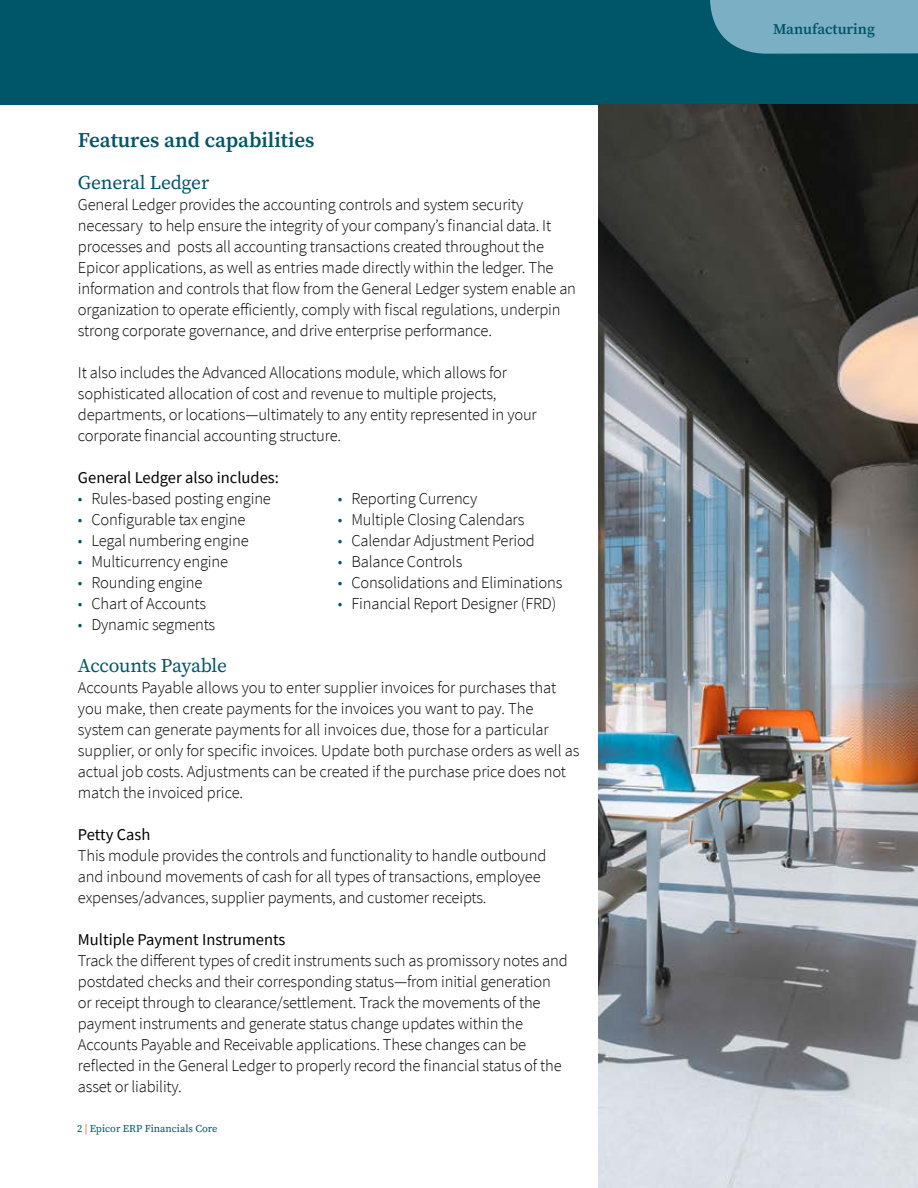
<style>
.page{position:relative;width:918px;height:1188px;background:#fff}
.page>*{position:absolute;margin:0;border:0;box-sizing:border-box;transform-origin:0 0}
.Heading_1{font:600 21px "Source Serif Pro";color:#005669}
.Heading_2{font:19.5px "Source Serif Pro";letter-spacing:-.01em;color:#005669}
.Body_Copy{font:300 16.5px/21px "Source Sans Pro";letter-spacing:-.01em;color:#000}
.Heading_3{font:16.5px "Source Sans Pro";color:#000}
.t1{font:600 15px "Source Serif Pro";color:#005669}
.t2{font:10.5px "Source Serif Pro";color:#005669}
.s1{color:#005669}
.s2{color:#ea5506}
</style>
<div class="page">
<div style="left:0;top:0;width:918px;height:105px;background:#005669"></div>
<svg style="left:710px;top:0;width:208px;height:54px;background:#73a9be"></svg>
<img style="left:598px;top:105px;width:320px;height:1083px">
<p class="Heading_1" style="left:78px;top:126px;width:238px">Features and capabilities</p>
<p class="Heading_2" style="left:78px;top:169px;width:133px">General Ledger</p>
<p class="Body_Copy" style="left:78px;top:194px;width:500px">General Ledger provides the accounting controls and system security necessary to help ensure the integrity of your company’s financial data. It processes and posts all accounting transactions created throughout the Epicor applications, as well as entries made directly within the ledger. The information and controls that flow from the General Ledger system enable an organization to operate efficiently, comply with fiscal regulations, underpin strong corporate governance, and drive enterprise performance.</p>
<p class="Body_Copy" style="left:78px;top:362px;width:460px">It also includes the Advanced Allocations module, which allows for sophisticated allocation of cost and revenue to multiple projects, departments, or locations—ultimately to any entity represented in your corporate financial accounting structure.</p>
<p class="Heading_3" style="left:78px;top:467px;width:203px">General Ledger also includes:</p>
<p class="Body_Copy" style="left:78px;top:488px;width:194px"><span class="s1">•</span> Rules-based posting engine</p>
<p class="Body_Copy" style="left:78px;top:509px;width:169px"><span class="s1">•</span> Configurable tax engine</p>
<p class="Body_Copy" style="left:78px;top:530px;width:172px"><span class="s1">•</span> Legal numbering engine</p>
<p class="Body_Copy" style="left:78px;top:551px;width:152px"><span class="s1">•</span> Multicurrency engine</p>
<p class="Body_Copy" style="left:78px;top:572px;width:126px"><span class="s1">•</span> Rounding engine</p>
<p class="Body_Copy" style="left:78px;top:593px;width:130px"><span class="s1">•</span> Chart of Accounts</p>
<p class="Body_Copy" style="left:78px;top:614px;width:139px"><span class="s1">•</span> Dynamic segments</p>
<p class="Body_Copy" style="left:338px;top:488px;width:141px"><span class="s1">•</span> Reporting Currency</p>
<p class="Body_Copy" style="left:338px;top:509px;width:188px"><span class="s1">•</span> Multiple Closing Calendars</p>
<p class="Body_Copy" style="left:338px;top:530px;width:198px"><span class="s1">•</span> Calendar Adjustment Period</p>
<p class="Body_Copy" style="left:338px;top:551px;width:126px"><span class="s1">•</span> Balance Controls</p>
<p class="Body_Copy" style="left:338px;top:572px;width:226px"><span class="s1">•</span> Consolidations and Eliminations</p>
<p class="Body_Copy" style="left:338px;top:593px;width:220px"><span class="s1">•</span> Financial Report Designer (FRD)</p>
<p class="Heading_2" style="left:78px;top:652px;width:151px">Accounts Payable</p>
<p class="Body_Copy" style="left:78px;top:677px;width:503px">Accounts Payable allows you to enter supplier invoices for purchases that you make, then create payments for the invoices you want to pay. The system can generate payments for all invoices due, those for a particular supplier, or only for specific invoices. Update both purchase orders as well as actual job costs. Adjustments can be created if the purchase price does not match the invoiced price.</p>
<p class="Heading_3" style="left:78px;top:824px;width:74px">Petty Cash</p>
<p class="Body_Copy" style="left:78px;top:845px;width:470px">This module provides the controls and functionality to handle outbound and inbound movements of cash for all types of transactions, employee expenses/advances, supplier payments, and customer receipts.</p>
<p class="Heading_3" style="left:78px;top:929px;width:209px">Multiple Payment Instruments</p>
<p class="Body_Copy" style="left:78px;top:950px;width:491px">Track the different types of credit instruments such as promissory notes and postdated checks and their corresponding status—from initial generation or receipt through to clearance/settlement. Track the movements of the payment instruments and generate status change updates within the Accounts Payable and Receivable applications. These changes can be reflected in the General Ledger to properly record the financial status of the asset or liability.</p>
<p class="t2" style="left:77px;top:1121px;width:142px">2 <span class="s2">|</span> Epicor ERP Financials Core</p>
<p class="t1" style="left:773px;top:19px;width:103px">Manufacturing</p>
</div>
